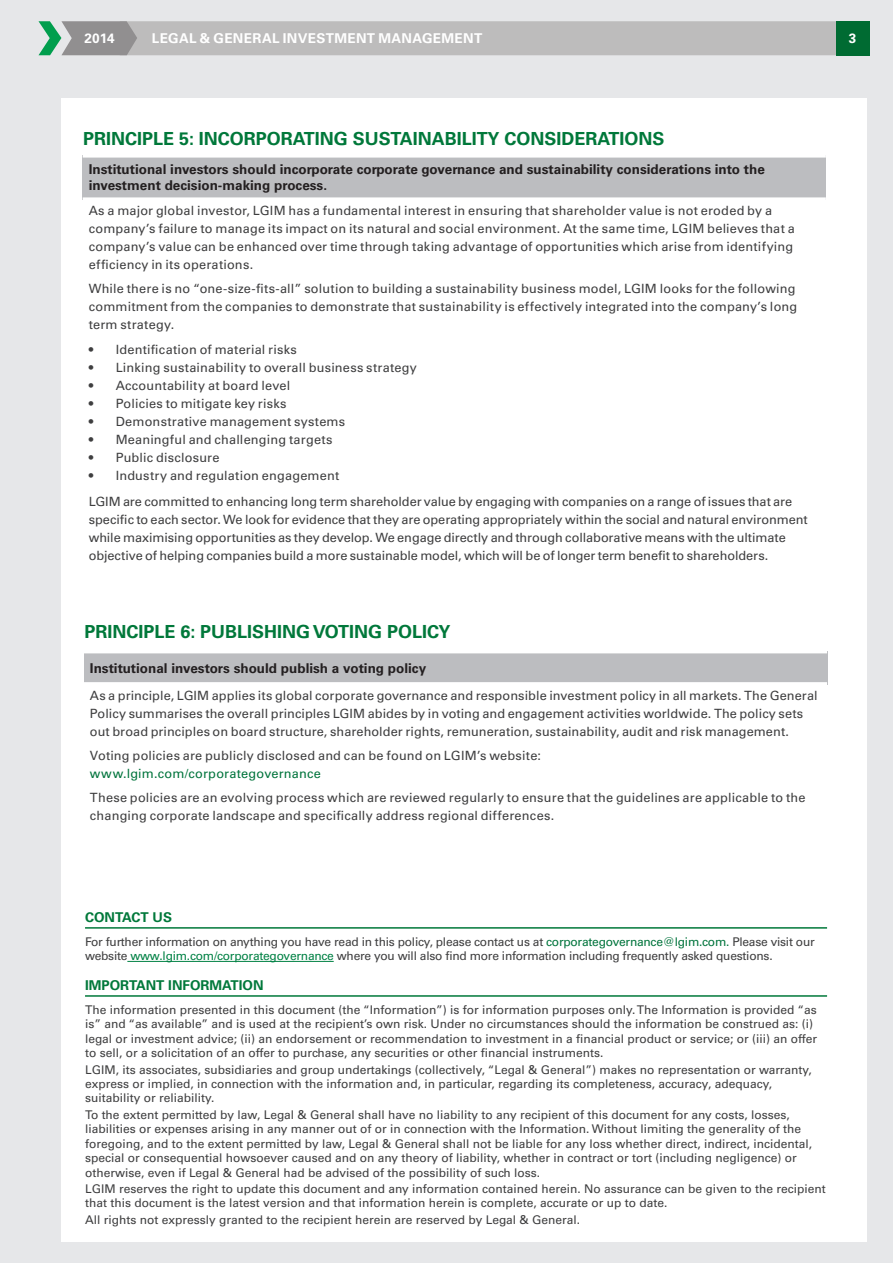
<style>
.page{position:relative;width:893px;height:1263px;background:#e6e7e9}
.page>*{position:absolute;margin:0;border:0;box-sizing:border-box;transform-origin:0 0}
.Green_sub_headings{font:700 18px "Univers LT Std";color:#00783a}
.Table_Row_Headings{font:700 13.5px/16.2px "Univers LT Std";color:#231f20}
.t1{font:700 13.5px "Univers LT Std";letter-spacing:.025em;color:#fff}
.Green_Line_Heading{font:700 13.5px "Univers LT Std";color:#00783a}
.Main_Body{font:12.75px/18px "Univers LT Std";letter-spacing:.01em;color:#3e3e3f}
.Main_Body-2{font:12.75px "Univers LT Std";letter-spacing:.015em;color:#00743c}
.Contact_details{font:12px/14.4px "Univers LT Std";color:#3e3e3f}
.Contact_details-2{font:12px/14.4px "Univers LT Std";letter-spacing:-.02em;color:#3e3e3f}
.s1{color:#00743c}
.s2{color:#008144}
</style>
<div class="page">
<svg style="left:39px;top:21px;width:797px;height:34px;background:#b7b9b8"></svg>
<div style="left:836px;top:21px;width:34px;height:34px;background:#006b32"></div>
<div style="left:62px;top:98px;width:805px;height:1144px;background:#fff"></div>
<div style="left:83px;top:155px;width:743px;height:45px;background:#bcbdc0"></div>
<div style="left:83px;top:197px;width:743px;height:5px;background:#fff"></div>
<div style="left:83px;top:153px;width:743px;height:5px;background:#fff"></div>
<div style="left:84px;top:651px;width:743px;height:33px;background:#bcbdc0"></div>
<div style="left:84px;top:682px;width:743px;height:5px;background:#fff"></div>
<hr style="left:84px;top:649px;width:743px;height:4px;background:#fff">
<hr style="left:85px;top:927px;width:742px;height:2px;background:#00783a">
<hr style="left:127px;top:961px;width:207px;height:1px;background:#008144">
<hr style="left:85px;top:995px;width:742px;height:2px;background:#00783a">
<p class="t1" style="left:84px;top:30px;width:32px">2014</p>
<p class="t1" style="left:152px;top:30px;width:332px">LEGAL &amp; GENERAL INVESTMENT MANAGEMENT</p>
<p class="t1" style="left:849px;top:30px;width:9px">3</p>
<p class="Green_sub_headings" style="left:83px;top:128px;width:583px">PRINCIPLE 5: INCORPORATING SUSTAINABILITY CONSIDERATIONS</p>
<p class="Table_Row_Headings" style="left:89px;top:162px;width:678px">Institutional investors should incorporate corporate governance and sustainability considerations into the investment decision-making process.</p>
<p class="Main_Body" style="left:89px;top:201px;width:708px">As a major global investor, LGIM has a fundamental interest in ensuring that shareholder value is not eroded by a company’s failure to manage its impact on its natural and social environment. At the same time, LGIM believes that a company’s value can be enhanced over time through taking advantage of opportunities which arise from identifying efficiency in its operations.</p>
<p class="Main_Body" style="left:89px;top:280px;width:710px">While there is no “one-size-fits-all” solution to building a sustainability business model, LGIM looks for the following commitment from the companies to demonstrate that sustainability is effectively integrated into the company’s long term strategy.</p>
<p class="Main_Body" style="left:89px;top:340px;width:210px">• Identification of material risks</p>
<p class="Main_Body" style="left:89px;top:358px;width:330px">• Linking sustainability to overall business strategy</p>
<p class="Main_Body" style="left:89px;top:376px;width:203px">• Accountability at board level</p>
<p class="Main_Body" style="left:89px;top:394px;width:199px">• Policies to mitigate key risks</p>
<p class="Main_Body" style="left:89px;top:412px;width:258px">• Demonstrative management systems</p>
<p class="Main_Body" style="left:89px;top:430px;width:245px">• Meaningful and challenging targets</p>
<p class="Main_Body" style="left:89px;top:448px;width:132px">• Public disclosure</p>
<p class="Main_Body" style="left:89px;top:466px;width:252px">• Industry and regulation engagement</p>
<p class="Main_Body" style="left:89px;top:493px;width:721px">LGIM are committed to enhancing long term shareholder value by engaging with companies on a range of issues that are specific to each sector. We look for evidence that they are operating appropriately within the social and natural environment while maximising opportunities as they develop. We engage directly and through collaborative means with the ultimate objective of helping companies build a more sustainable model, which will be of longer term benefit to shareholders.</p>
<p class="Green_sub_headings" style="left:84px;top:621px;width:368px">PRINCIPLE 6: PUBLISHING VOTING POLICY</p>
<p class="Table_Row_Headings" style="left:90px;top:660px;width:338px">Institutional investors should publish a voting policy</p>
<p class="Main_Body" style="left:90px;top:686px;width:729px">As a principle, LGIM applies its global corporate governance and responsible investment policy in all markets. The General<br>Policy summarises the overall principles LGIM abides by in voting and engagement activities worldwide. The policy sets out broad principles on board structure, shareholder rights, remuneration, sustainability, audit and risk management.</p>
<p class="Main_Body" style="left:90px;top:746px;width:453px">Voting policies are publicly disclosed and can be found on LGIM’s website:</p>
<p class="Main_Body-2" style="left:90px;top:766px;width:233px">www.lgim.com/corporategovernance</p>
<p class="Main_Body" style="left:90px;top:789px;width:717px">These policies are an evolving process which are reviewed regularly to ensure that the guidelines are applicable to the changing corporate landscape and specifically address regional differences.</p>
<p class="Green_Line_Heading" style="left:85px;top:909px;width:88px">CONTACT US</p>
<p class="Contact_details-2" style="left:85px;top:934px;width:731px">For further information on anything you have read in this policy, please contact us at <span class="s1">corporategovernance@lgim.com.</span> Please visit our website <span class="s2">www.lgim.com/corporategovernance</span> where you will also find more information including frequently asked questions.</p>
<p class="Green_Line_Heading" style="left:85px;top:977px;width:180px">IMPORTANT INFORMATION</p>
<p class="Contact_details" style="left:85px;top:1002px;width:734px">The information presented in this document (the “Information”) is for information purposes only. The Information is provided “as is” and “as available” and is used at the recipient’s own risk. Under no circumstances should the information be construed as: (i) legal or investment advice; (ii) an endorsement or recommendation to investment in a financial product or service; or (iii) an offer to sell, or a solicitation of an offer to purchase, any securities or other financial instruments.</p>
<p class="Contact_details" style="left:85px;top:1062px;width:728px">LGIM, its associates, subsidiaries and group undertakings (collectively, “Legal &amp; General”) makes no representation or warranty, express or implied, in connection with the information and, in particular, regarding its completeness, accuracy, adequacy, suitability or reliability.</p>
<p class="Contact_details" style="left:85px;top:1107px;width:729px">To the extent permitted by law, Legal &amp; General shall have no liability to any recipient of this document for any costs, losses, liabilities or expenses arising in any manner out of or in connection with the Information. Without limiting the generality of the foregoing, and to the extent permitted by law, Legal &amp; General shall not be liable for any loss whether direct, indirect, incidental, special or consequential howsoever caused and on any theory of liability, whether in contract or tort (including negligence) or otherwise, even if Legal &amp; General had be advised of the possibility of such loss.</p>
<p class="Contact_details" style="left:85px;top:1182px;width:742px">LGIM reserves the right to update this document and any information contained herein. No assurance can be given to the recipient that this document is the latest version and that information herein is complete, accurate or up to date.</p>
<p class="Contact_details" style="left:85px;top:1212px;width:497px">All rights not expressly granted to the recipient herein are reserved by Legal &amp; General.</p>
</div>
